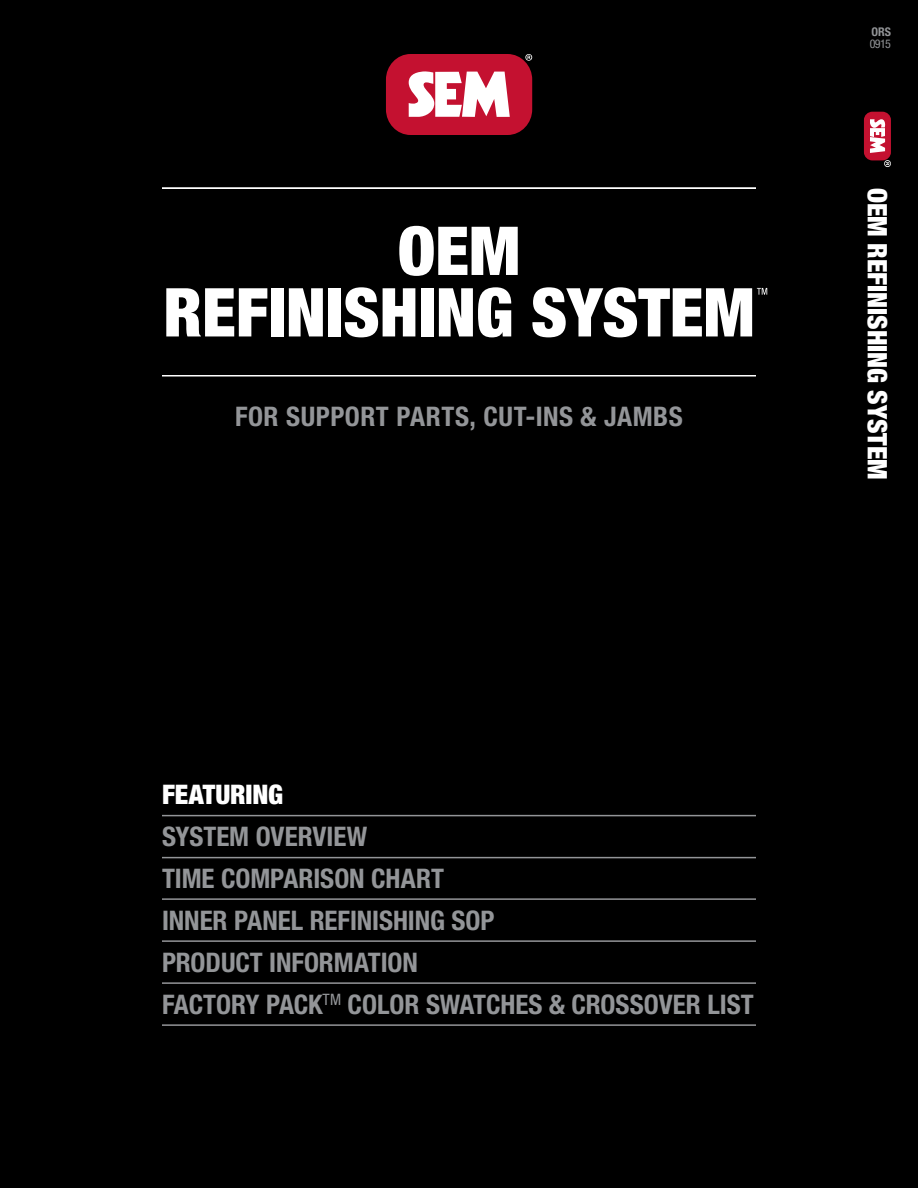
<style>
.page{position:relative;width:918px;height:1188px;background:#000}
.page>*{position:absolute;margin:0;border:0;box-sizing:border-box;transform-origin:0 0}
.t1{font:900 condensed 67.5px/61.5px "Helvetica Neue LT Std";color:#fff;text-align:center}
.t2{font:700 condensed 27px/42px "Helvetica Neue LT Std";color:#939598}
.t3{font:700 condensed 27px "Helvetica Neue LT Std";letter-spacing:.02em;color:#939598}
.t4{font:900 condensed 27px "Helvetica Neue LT Std";color:#fff}
.t5{font:condensed 12px "Helvetica Neue LT Std";color:#939598}
.t6{font:700 condensed 12px "Helvetica Neue LT Std";color:#939598}
</style>
<div class="page">
<hr style="left:162px;top:188px;width:594px;height:1px;background:#fff">
<hr style="left:162px;top:375px;width:594px;height:1px;background:#fff">
<hr style="left:162px;top:857px;width:594px;height:1px;background:#939598">
<hr style="left:162px;top:815px;width:594px;height:1px;background:#939598">
<hr style="left:162px;top:898px;width:594px;height:2px;background:#939598">
<hr style="left:162px;top:940px;width:594px;height:2px;background:#939598">
<hr style="left:162px;top:982px;width:594px;height:2px;background:#939598">
<hr style="left:162px;top:1024px;width:594px;height:2px;background:#939598">
<svg style="left:525px;top:54px;width:7px;height:7px"></svg>
<div style="left:386px;top:54px;width:146px;height:81px;background:#c41130;border-radius:25px"></div>
<svg style="left:409px;top:71px;width:101px;height:46px"></svg>
<div style="left:864px;top:112px;width:27px;height:48px;background:#c41130;border-radius:8px"></div>
<svg style="left:870px;top:119px;width:15px;height:34px"></svg>
<svg style="left:884px;top:160px;width:7px;height:7px"></svg>
<svg style="left:757px;top:288px;width:10px;height:7px"></svg>
<h1 class="t1" style="left:163px;top:221px;width:593px">OEM<br>REFINISHING SYSTEM</h1>
<p class="t3" style="left:235px;top:407px;width:449px">FOR SUPPORT PARTS, CUT-INS &amp; JAMBS</p>
<p class="t6" style="left:871px;top:28px;width:21px">ORS</p>
<p class="t5" style="left:870px;top:40px;width:23px">0915</p>
<p class="t4" style="left:893px;top:188px;width:294px;rotate:90deg">OEM REFINISHING SYSTEM</p>
<p class="t4" style="left:162px;top:779px;width:123px">FEATURING</p>
<p class="t2" style="left:162px;top:818px;width:207px">SYSTEM OVERVIEW</p>
<p class="t2" style="left:162px;top:859px;width:593px">TIME COMPARISON CHART<br>INNER PANEL REFINISHING SOP<br>PRODUCT INFORMATION<br>FACTORY PACK<sup>TM</sup> COLOR SWATCHES &amp; CROSSOVER LIST</p>
</div>
